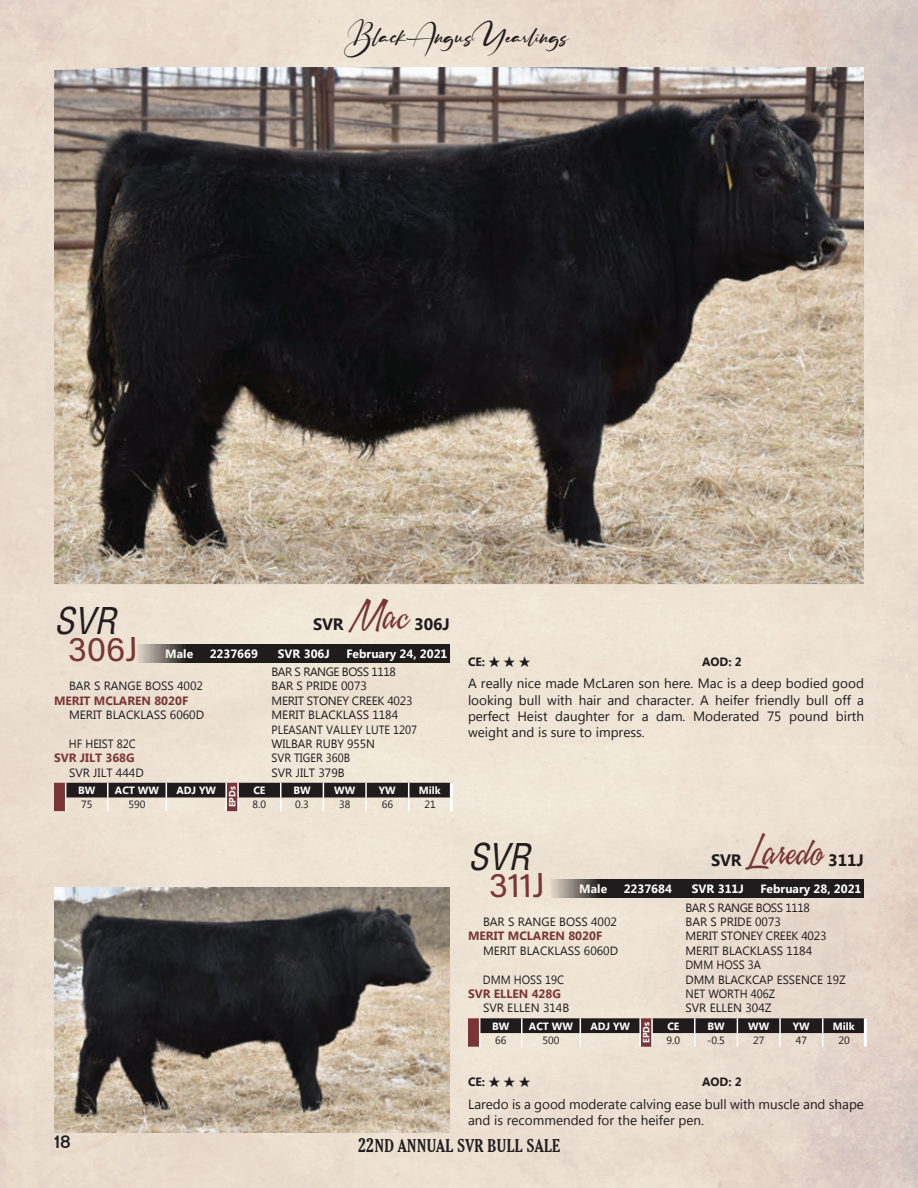
<style>
.page{position:relative;width:918px;height:1188px;background:#fff}
.page>*{position:absolute;margin:0;border:0;box-sizing:border-box;transform-origin:0 0}
.t1{font:italic condensed 36px "Helvetica";color:#231f20}
.Lot{font:34.5px "Acumin Pro";color:#7a3636}
.t2{font:21px "Ruthligos";color:#231f20}
.t3{font:700 condensed 18px "Cheltenham BT";color:#231f20}
.t4{font:18px "Gothic 725 BT Bold A";color:#231f20}
.Animal_Name{font:700 16.5px "Lao UI";color:#201c1d}
.Footnotes{font:13.5px/16.2px "Lao UI";color:#201c1d;text-align:justify}
.Pedigree{font:12px "Lao UI";color:#201c1d}
.Pedigree-2{font:12px "Lao UI";color:#201c1d;scale:.93 1}
.t5{font:700 12px "Lao UI";color:#fff}
.Pedigree-3{font:700 12px "Lao UI";color:#7a3636}
.Pedigree-4{font:12px "Lao UI";letter-spacing:-.02em;color:#201c1d}
.Pedigree-5{font:12px "Lao UI";letter-spacing:-.04em;color:#201c1d}
.CE{font:700 12px "Lao UI";color:#201c1d}
.t6{font:700 10.5px "Lao UI";color:#fff}
.t7{font:10.5px "Lao UI";color:#201c1d}
.t8{font:700 9px "Lao UI";color:#fff}
.s1{font-family:"A&S Speedway";font-weight:400;font-size:36px;color:#7a3636}
.s2{font-size:19.5px}
</style>
<div class="page">
<div style="left:136px;top:644px;width:314px;height:19px;background:#201c1d"></div>
<svg style="left:54px;top:783px;width:397px;height:28px;background:#877d77"></svg>
<div style="left:550px;top:879px;width:314px;height:19px;background:#201c1d"></div>
<svg style="left:468px;top:1018px;width:397px;height:29px;background:#887d77"></svg>
<img style="left:54px;top:887px;width:396px;height:245px">
<img style="left:54px;top:67px;width:810px;height:517px">
<p class="t2" style="left:348px;top:24px;width:224px">Black Angus Yearlings</p>
<p class="t1" style="left:54px;top:598px;width:64px">SVR</p>
<p class="Animal_Name" style="left:313px;top:613px;width:138px">SVR <span class="s1">Mac</span> 306J</p>
<p class="Lot" style="left:68px;top:625px;width:72px">306J</p>
<p class="t5" style="left:165px;top:645px;width:29px">Male</p>
<p class="t5" style="left:210px;top:645px;width:50px">2237669</p>
<p class="t5" style="left:278px;top:645px;width:53px">SVR 306J</p>
<p class="t5" style="left:346px;top:645px;width:103px">February 24, 2021</p>
<p class="Pedigree-5" style="left:272px;top:664px;width:126px">BAR S RANGE BOSS 1118</p>
<p class="Pedigree" style="left:69px;top:678px;width:136px">BAR S RANGE BOSS 4002</p>
<p class="Pedigree" style="left:272px;top:678px;width:97px">BAR S PRIDE 0073</p>
<p class="Pedigree-3" style="left:54px;top:693px;width:136px">MERIT MCLAREN 8020F</p>
<p class="Pedigree-4" style="left:271px;top:693px;width:143px">MERIT STONEY CREEK 4023</p>
<p class="Pedigree" style="left:69px;top:707px;width:137px">MERIT BLACKLASS 6060D</p>
<p class="Pedigree" style="left:272px;top:707px;width:128px">MERIT BLACKLASS 1184</p>
<p class="Pedigree-2" style="left:272px;top:721px;width:158px">PLEASANT VALLEY LUTE 1207</p>
<p class="Pedigree-2" style="left:69px;top:736px;width:73px">HF HEIST 82C</p>
<p class="Pedigree" style="left:272px;top:736px;width:105px">WILBAR RUBY 955N</p>
<p class="Pedigree-3" style="left:54px;top:750px;width:82px">SVR JILT 368G</p>
<p class="Pedigree-2" style="left:272px;top:750px;width:86px">SVR TIGER 360B</p>
<p class="Pedigree" style="left:69px;top:765px;width:76px">SVR JILT 444D</p>
<p class="Pedigree" style="left:272px;top:765px;width:75px">SVR JILT 379B</p>
<p class="t6" style="left:78px;top:783px;width:19px">BW</p>
<p class="t6" style="left:115px;top:783px;width:46px">ACT WW</p>
<p class="t6" style="left:176px;top:783px;width:41px">ADJ YW</p>
<p class="t8" style="left:226px;top:807px;width:22px;rotate:-90deg">EPDs</p>
<p class="t6" style="left:253px;top:783px;width:14px">CE</p>
<p class="t6" style="left:293px;top:783px;width:19px">BW</p>
<p class="t6" style="left:334px;top:783px;width:23px">WW</p>
<p class="t6" style="left:379px;top:783px;width:18px">YW</p>
<p class="t6" style="left:419px;top:783px;width:23px">Milk</p>
<p class="t7" style="left:81px;top:797px;width:13px">75</p>
<p class="t7" style="left:129px;top:797px;width:18px">590</p>
<p class="t7" style="left:253px;top:797px;width:15px">8.0</p>
<p class="t7" style="left:295px;top:797px;width:15px">0.3</p>
<p class="t7" style="left:339px;top:797px;width:13px">38</p>
<p class="t7" style="left:382px;top:797px;width:13px">66</p>
<p class="t7" style="left:424px;top:797px;width:13px">21</p>
<p class="CE" style="left:468px;top:653px;width:64px">CE: ★ ★ ★</p>
<p class="CE" style="left:702px;top:653px;width:41px">AOD: 2</p>
<p class="Footnotes" style="left:468px;top:675px;width:398px">A really nice made McLaren son here. Mac is a deep bodied good looking bull with hair and character. A heifer friendly bull off a perfect Heist daughter for a dam. Moderated 75 pound birth weight and is sure to impress.</p>
<p class="t1" style="left:468px;top:833px;width:64px">SVR</p>
<p class="Lot" style="left:489px;top:861px;width:58px">311J</p>
<p class="Animal_Name" style="left:711px;top:849px;width:154px">SVR <span class="s1">Laredo</span> 311J</p>
<p class="t5" style="left:579px;top:881px;width:29px">Male</p>
<p class="t5" style="left:624px;top:881px;width:50px">2237684</p>
<p class="t5" style="left:692px;top:881px;width:53px">SVR 311J</p>
<p class="t5" style="left:760px;top:881px;width:103px">February 28, 2021</p>
<p class="Pedigree-5" style="left:686px;top:899px;width:126px">BAR S RANGE BOSS 1118</p>
<p class="Pedigree" style="left:483px;top:914px;width:136px">BAR S RANGE BOSS 4002</p>
<p class="Pedigree" style="left:686px;top:914px;width:97px">BAR S PRIDE 0073</p>
<p class="Pedigree-3" style="left:468px;top:928px;width:136px">MERIT MCLAREN 8020F</p>
<p class="Pedigree-4" style="left:685px;top:928px;width:143px">MERIT STONEY CREEK 4023</p>
<p class="Pedigree" style="left:483px;top:943px;width:137px">MERIT BLACKLASS 6060D</p>
<p class="Pedigree" style="left:686px;top:943px;width:128px">MERIT BLACKLASS 1184</p>
<p class="Pedigree-2" style="left:686px;top:957px;width:83px">DMM HOSS 3A</p>
<p class="Pedigree-2" style="left:483px;top:971px;width:89px">DMM HOSS 19C</p>
<p class="Pedigree" style="left:686px;top:971px;width:162px">DMM BLACKCAP ESSENCE 19Z</p>
<p class="Pedigree-3" style="left:468px;top:986px;width:94px">SVR ELLEN 428G</p>
<p class="Pedigree-2" style="left:686px;top:986px;width:98px">NET WORTH 406Z</p>
<p class="Pedigree" style="left:483px;top:1000px;width:88px">SVR ELLEN 314B</p>
<p class="Pedigree" style="left:686px;top:1000px;width:88px">SVR ELLEN 304Z</p>
<p class="t6" style="left:492px;top:1019px;width:19px">BW</p>
<p class="t6" style="left:529px;top:1019px;width:46px">ACT WW</p>
<p class="t6" style="left:590px;top:1019px;width:41px">ADJ YW</p>
<p class="t8" style="left:640px;top:1043px;width:22px;rotate:-90deg">EPDs</p>
<p class="t6" style="left:667px;top:1019px;width:14px">CE</p>
<p class="t6" style="left:707px;top:1019px;width:19px">BW</p>
<p class="t6" style="left:748px;top:1019px;width:23px">WW</p>
<p class="t6" style="left:793px;top:1019px;width:18px">YW</p>
<p class="t6" style="left:833px;top:1019px;width:23px">Milk</p>
<p class="t7" style="left:495px;top:1033px;width:13px">66</p>
<p class="t7" style="left:543px;top:1033px;width:18px">500</p>
<p class="t7" style="left:667px;top:1033px;width:15px">9.0</p>
<p class="t7" style="left:707px;top:1033px;width:19px">-0.5</p>
<p class="t7" style="left:753px;top:1033px;width:13px">27</p>
<p class="t7" style="left:796px;top:1033px;width:13px">47</p>
<p class="t7" style="left:838px;top:1033px;width:13px">20</p>
<p class="CE" style="left:468px;top:1074px;width:64px">CE: ★ ★ ★</p>
<p class="CE" style="left:702px;top:1074px;width:41px">AOD: 2</p>
<p class="Footnotes" style="left:468px;top:1095px;width:398px">Laredo is a good moderate calving ease bull with muscle and shape and is recommended for the heifer pen.</p>
<h3 class="t4" style="left:54px;top:1131px;width:18px">18</h3>
<h3 class="t3" style="left:358px;top:1135px;width:204px"><span class="s2">22</span>ND ANNUAL SVR BULL SALE</h3>
</div>
